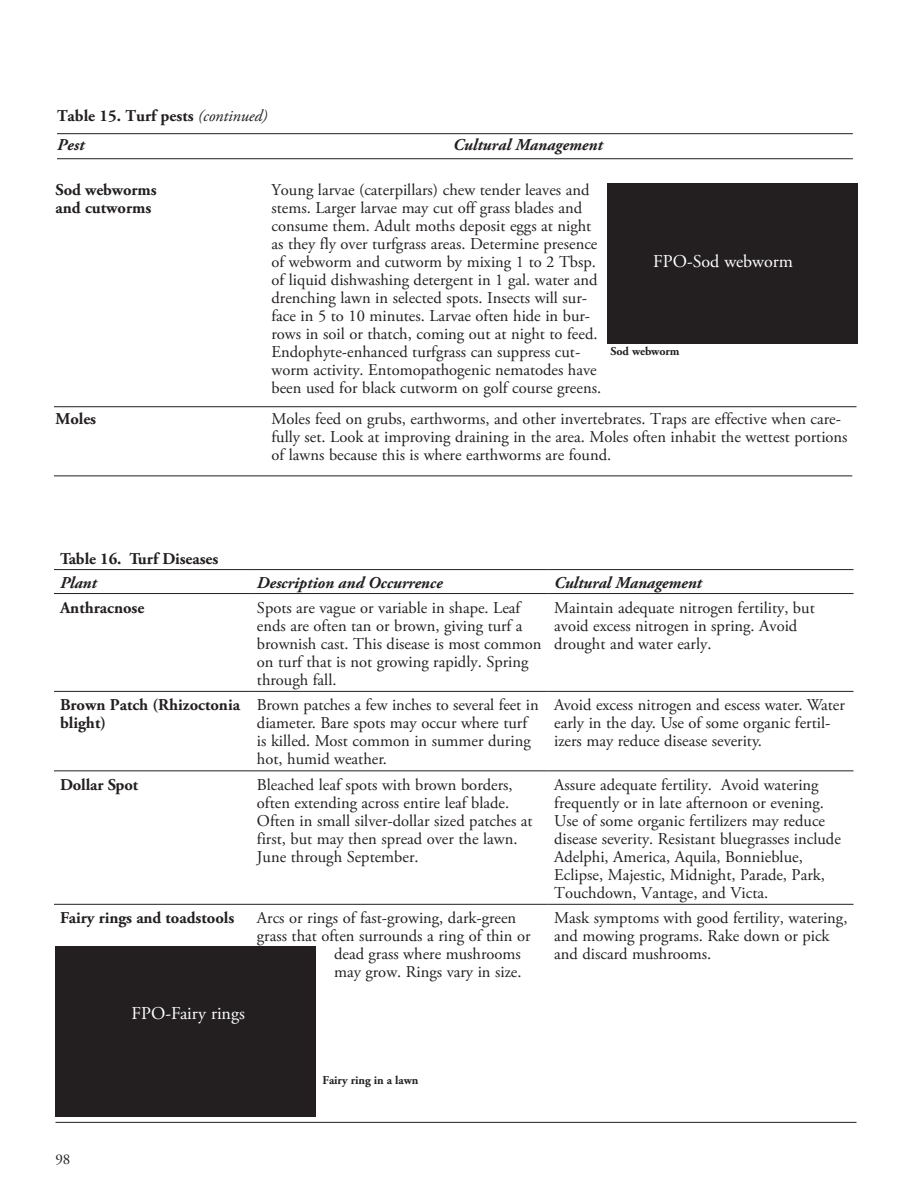
<style>
.page{position:relative;width:918px;height:1188px;background:#fff}
.page>*{position:absolute;margin:0;border:0;box-sizing:border-box;transform-origin:0 0}
.t1{font:18px "Adobe Garamond Pro";color:#fff}
.t2{font:16.5px/18px "Adobe Garamond Pro";color:#231f20}
.t3{font:700 16.5px/28.8px "Adobe Garamond Pro";color:#231f20}
.t4{font:italic 700 16.5px "Adobe Garamond Pro";letter-spacing:-.005em;color:#231f20}
.t5{font:15px "Adobe Garamond Pro";color:#231f20}
.t6{font:700 12px "Adobe Garamond Pro";letter-spacing:-.005em;color:#231f20}
.s1{font-weight:400;font-style:italic}
.s2{font-style:italic}
</style>
<div class="page">
<hr style="left:57px;top:133px;width:796px;height:1px;background:#231f20">
<hr style="left:57px;top:158px;width:796px;height:1px;background:#231f20">
<hr style="left:54px;top:406px;width:802px;height:1px;background:#231f20">
<div style="left:607px;top:183px;width:250px;height:160px;background:#231f20"></div>
<hr style="left:54px;top:475px;width:798px;height:1px;background:#231f20">
<div style="left:56px;top:947px;width:260px;height:170px;background:#231f20"></div>
<hr style="left:54px;top:569px;width:197px;height:1px;background:#231f20">
<hr style="left:251px;top:569px;width:297px;height:1px;background:#231f20">
<hr style="left:548px;top:569px;width:306px;height:1px;background:#231f20">
<hr style="left:54px;top:593px;width:197px;height:1px;background:#231f20">
<hr style="left:251px;top:593px;width:297px;height:1px;background:#231f20">
<hr style="left:548px;top:593px;width:306px;height:1px;background:#231f20">
<hr style="left:54px;top:691px;width:197px;height:1px;background:#231f20">
<hr style="left:251px;top:691px;width:297px;height:1px;background:#231f20">
<hr style="left:548px;top:691px;width:306px;height:1px;background:#231f20">
<hr style="left:54px;top:770px;width:197px;height:1px;background:#231f20">
<hr style="left:251px;top:770px;width:297px;height:1px;background:#231f20">
<hr style="left:548px;top:770px;width:306px;height:1px;background:#231f20">
<hr style="left:54px;top:904px;width:197px;height:1px;background:#231f20">
<hr style="left:251px;top:904px;width:297px;height:1px;background:#231f20">
<hr style="left:548px;top:904px;width:306px;height:1px;background:#231f20">
<hr style="left:56px;top:1122px;width:800px;height:1px;background:#231f20">
<p class="t3" style="left:57px;top:102px;width:212px">Table 15. Turf pests <span class="s1">(continued)<br></span><span class="s2">Pest</span></p>
<p class="t4" style="left:453px;top:136px;width:151px">Cultural Management</p>
<p class="t3" style="left:56px;top:175px;width:103px">Sod webworms</p>
<p class="t2" style="left:272px;top:181px;width:320px">Young larvae (caterpillars) chew tender leaves and</p>
<p class="t3" style="left:56px;top:193px;width:97px">and cutworms</p>
<p class="t2" style="left:271px;top:199px;width:331px">stems. Larger larvae may cut off grass blades and consume them. Adult moths deposit eggs at night as they fly over turfgrass areas. Determine presence of webworm and cutworm by mixing 1 to 2 Tbsp. of liquid dishwashing detergent in 1 gal. water and drenching lawn in selected spots. Insects will sur&shy;face in 5 to 10 minutes. Larvae often hide in bur&shy;rows in soil or thatch, coming out at night to feed.<br>Endophyte-enhanced turfgrass can suppress cut&shy;worm activity. Entomopathogenic nematodes have been used for black cutworm on golf course greens.</p>
<p class="t3" style="left:56px;top:405px;width:42px">Moles</p>
<p class="t2" style="left:271px;top:411px;width:578px">Moles feed on grubs, earthworms, and other invertebrates. Traps are effective when care&shy;fully set. Look at improving draining in the area. Moles often inhabit the wettest portions of lawns because this is where earthworms are found.</p>
<p class="t1" style="left:653px;top:251px;width:141px">FPO-Sod webworm</p>
<p class="t6" style="left:610px;top:344px;width:70px">Sod webworm</p>
<p class="t3" style="left:60px;top:544px;width:160px">Table 16. Turf Diseases</p>
<p class="t4" style="left:60px;top:573px;width:38px">Plant</p>
<p class="t4" style="left:257px;top:573px;width:187px">Description and Occurrence</p>
<p class="t4" style="left:554px;top:573px;width:149px">Cultural Management</p>
<p class="t3" style="left:60px;top:593px;width:86px">Anthracnose</p>
<p class="t2" style="left:257px;top:599px;width:286px">Spots are vague or variable in shape. Leaf ends are often tan or brown, giving turf a brownish cast. This disease is most common on turf that is not growing rapidly. Spring through fall.</p>
<p class="t2" style="left:554px;top:599px;width:262px">Maintain adequate nitrogen fertility, but avoid excess nitrogen in spring. Avoid drought and water early.</p>
<p class="t3" style="left:60px;top:696px;width:182px;line-height:18px">Brown Patch (Rhizoctonia blight)</p>
<p class="t2" style="left:257px;top:696px;width:283px">Brown patches a few inches to several feet in diameter. Bare spots may occur where turf is killed. Most common in summer during hot, humid weather.</p>
<p class="t2" style="left:554px;top:696px;width:292px">Avoid excess nitrogen and escess water. Water early in the day. Use of some organic fertil&shy;izers may reduce disease severity.</p>
<p class="t3" style="left:60px;top:770px;width:80px">Dollar Spot</p>
<p class="t2" style="left:257px;top:776px;width:277px">Bleached leaf spots with brown borders, often extending across entire leaf blade.<br>Often in small silver-dollar sized patches at first, but may then spread over the lawn.<br>June through September.</p>
<p class="t2" style="left:554px;top:776px;width:288px">Assure adequate fertility. Avoid watering frequently or in late afternoon or evening.<br>Use of some organic fertilizers may reduce disease severity. Resistant bluegrasses include Adelphi, America, Aquila, Bonnieblue, Eclipse, Majestic, Midnight, Parade, Park, Touchdown, Vantage, and Victa.</p>
<p class="t3" style="left:60px;top:904px;width:176px">Fairy rings and toadstools</p>
<p class="t2" style="left:257px;top:909px;width:261px">Arcs or rings of fast-growing, dark-green</p>
<p class="t2" style="left:257px;top:927px;width:275px">grass that often surrounds a ring of thin or</p>
<p class="t2" style="left:334px;top:945px;width:188px">dead grass where mushrooms</p>
<p class="t2" style="left:334px;top:963px;width:189px">may grow. Rings vary in size.</p>
<p class="t2" style="left:554px;top:909px;width:295px">Mask symptoms with good fertility, watering, and mowing programs. Rake down or pick and discard mushrooms.</p>
<p class="t5" style="left:56px;top:1151px;width:16px">98</p>
<p class="t1" style="left:132px;top:1002px;width:115px">FPO-Fairy rings</p>
<p class="t6" style="left:322px;top:1073px;width:97px">Fairy ring in a lawn</p>
</div>
